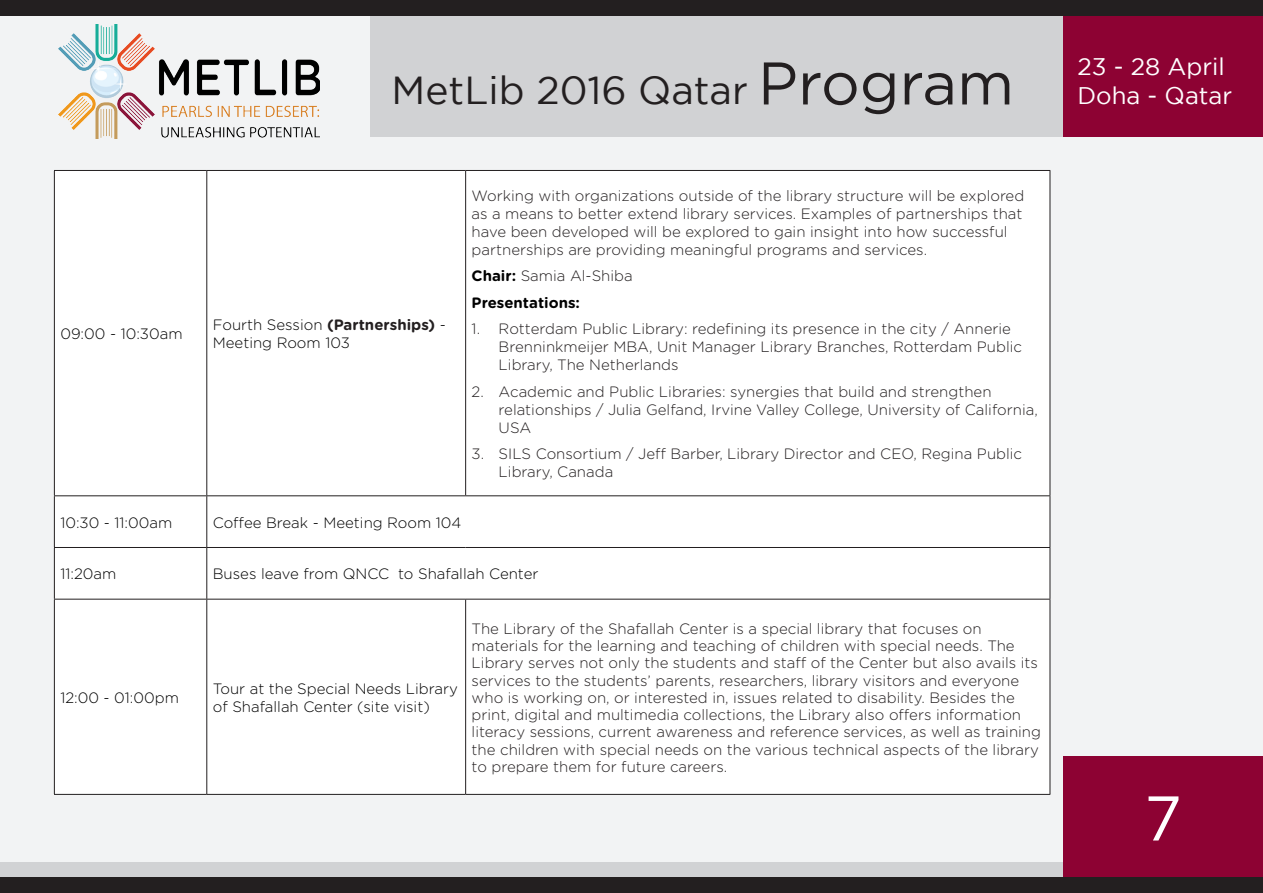
<style>
.page{position:relative;width:1263px;height:893px;background:#f2f3f4}
.page>*{position:absolute;margin:0;border:0;box-sizing:border-box;transform-origin:0 0}
.t1{font:63px "Gotham";color:#fff}
.t2{font:39px "Gotham";color:#231f20}
.t3{font:24px/28.8px "Gotham";color:#fff}
.t4{font:300 15px/18px "Gotham Rounded";color:#231f20}
.t5{font:300 15px/18px "Gotham Rounded";color:#000}
.t6{font:700 15px "Gotham Rounded";color:#000}
.s1{font-size:60px}
.s2{font-weight:700;color:#231f20}
.s3{font-weight:700;color:#000}
</style>
<div class="page">
<div style="left:0;top:862px;width:1263px;height:31px;background:#d1d2d4"></div>
<div style="left:371px;top:0;width:892px;height:136px;background:#d1d2d4"></div>
<div style="left:1063px;top:0;width:200px;height:136px;background:#8d0233"></div>
<div style="left:1063px;top:757px;width:200px;height:136px;background:#8d0233"></div>
<div style="left:0;top:0;width:1263px;height:15px;background:#231f20"></div>
<div style="left:0;top:878px;width:1263px;height:15px;background:#231f20"></div>
<img style="left:59px;top:24px;width:260px;height:115px">
<div style="left:55px;top:171px;width:994px;height:623px;background:#fff"></div>
<hr style="left:54px;top:170px;width:153px;height:1px;background:#231f20">
<hr style="left:54px;top:171px;width:1px;height:324px;background:#231f20">
<hr style="left:207px;top:170px;width:259px;height:1px;background:#231f20">
<hr style="left:206px;top:171px;width:1px;height:324px;background:#231f20">
<hr style="left:466px;top:170px;width:584px;height:1px;background:#231f20">
<hr style="left:465px;top:171px;width:1px;height:324px;background:#231f20">
<hr style="left:1049px;top:171px;width:1px;height:324px;background:#231f20">
<hr style="left:54px;top:495px;width:153px;height:1px;background:#231f20">
<hr style="left:54px;top:496px;width:1px;height:51px;background:#231f20">
<hr style="left:207px;top:495px;width:259px;height:1px;background:#231f20">
<hr style="left:206px;top:496px;width:1px;height:51px;background:#231f20">
<hr style="left:466px;top:495px;width:584px;height:1px;background:#231f20">
<hr style="left:1049px;top:496px;width:1px;height:51px;background:#231f20">
<hr style="left:54px;top:547px;width:153px;height:1px;background:#231f20">
<hr style="left:54px;top:548px;width:1px;height:51px;background:#231f20">
<hr style="left:207px;top:547px;width:259px;height:1px;background:#231f20">
<hr style="left:206px;top:548px;width:1px;height:51px;background:#231f20">
<hr style="left:466px;top:547px;width:584px;height:1px;background:#231f20">
<hr style="left:1049px;top:548px;width:1px;height:51px;background:#231f20">
<hr style="left:54px;top:599px;width:153px;height:1px;background:#231f20">
<hr style="left:54px;top:599px;width:1px;height:195px;background:#231f20">
<hr style="left:207px;top:599px;width:259px;height:1px;background:#231f20">
<hr style="left:206px;top:599px;width:1px;height:195px;background:#231f20">
<hr style="left:466px;top:599px;width:584px;height:1px;background:#231f20">
<hr style="left:465px;top:599px;width:1px;height:195px;background:#231f20">
<hr style="left:1049px;top:599px;width:1px;height:195px;background:#231f20">
<hr style="left:54px;top:794px;width:153px;height:1px;background:#231f20">
<hr style="left:207px;top:794px;width:259px;height:1px;background:#231f20">
<hr style="left:466px;top:794px;width:584px;height:1px;background:#231f20">
<h2 class="t2" style="left:392px;top:69px;width:624px">MetLib 2016 Qatar <span class="s1">Program</span></h2>
<h3 class="t3" style="left:1077px;top:52px;width:156px">23 - 28 April<br>Doha - Qatar</h3>
<p class="t5" style="left:60px;top:324px;width:124px">09:00 - 10:30am</p>
<p class="t5" style="left:213px;top:315px;width:235px">Fourth Session <span class="s2">(Partnerships)</span> -<br>Meeting Room 103</p>
<p class="t4" style="left:472px;top:186px;width:554px">Working with organizations outside of the library structure will be explored as a means to better extend library services. Examples of partnerships that have been developed will be explored to gain insight into how successful partnerships are providing meaningful programs and services.</p>
<p class="t4" style="left:472px;top:266px;width:163px"><span class="s3">Chair:</span> Samia Al-Shiba</p>
<p class="t6" style="left:472px;top:292px;width:110px">Presentations:</p>
<p class="t4" style="left:499px;top:319px;width:525px;text-indent:-27px">1. Rotterdam Public Library: redefining its presence in the city / Annerie<br>Brenninkmeijer MBA, Unit Manager Library Branches, Rotterdam Public<br>Library, The Netherlands</p>
<p class="t4" style="left:499px;top:382px;width:541px;text-indent:-27px">2. Academic and Public Libraries: synergies that build and strengthen relationships / Julia Gelfand, Irvine Valley College, University of California,<br>USA</p>
<p class="t4" style="left:499px;top:444px;width:525px;text-indent:-27px">3. SILS Consortium / Jeff Barber, Library Director and CEO, Regina Public<br>Library, Canada</p>
<p class="t5" style="left:60px;top:513px;width:114px">10:30 - 11:00am</p>
<p class="t5" style="left:213px;top:513px;width:250px">Coffee Break - Meeting Room 104</p>
<p class="t5" style="left:60px;top:564px;width:58px">11:20am</p>
<p class="t5" style="left:213px;top:564px;width:327px">Buses leave from QNCC to Shafallah Center</p>
<p class="t5" style="left:60px;top:688px;width:120px">12:00 - 01:00pm</p>
<p class="t5" style="left:213px;top:679px;width:247px">Tour at the Special Needs Library of Shafallah Center (site visit)</p>
<p class="t4" style="left:472px;top:619px;width:571px;line-height:17.2px">The Library of the Shafallah Center is a special library that focuses on materials for the learning and teaching of children with special needs. The Library serves not only the students and staff of the Center but also avails its services to the students’ parents, researchers, library visitors and everyone who is working on, or interested in, issues related to disability. Besides the print, digital and multimedia collections, the Library also offers information literacy sessions, current awareness and reference services, as well as training the children with special needs on the various technical aspects of the library to prepare them for future careers.</p>
<h1 class="t1" style="left:1144px;top:783px;width:39px">7</h1>
</div>
